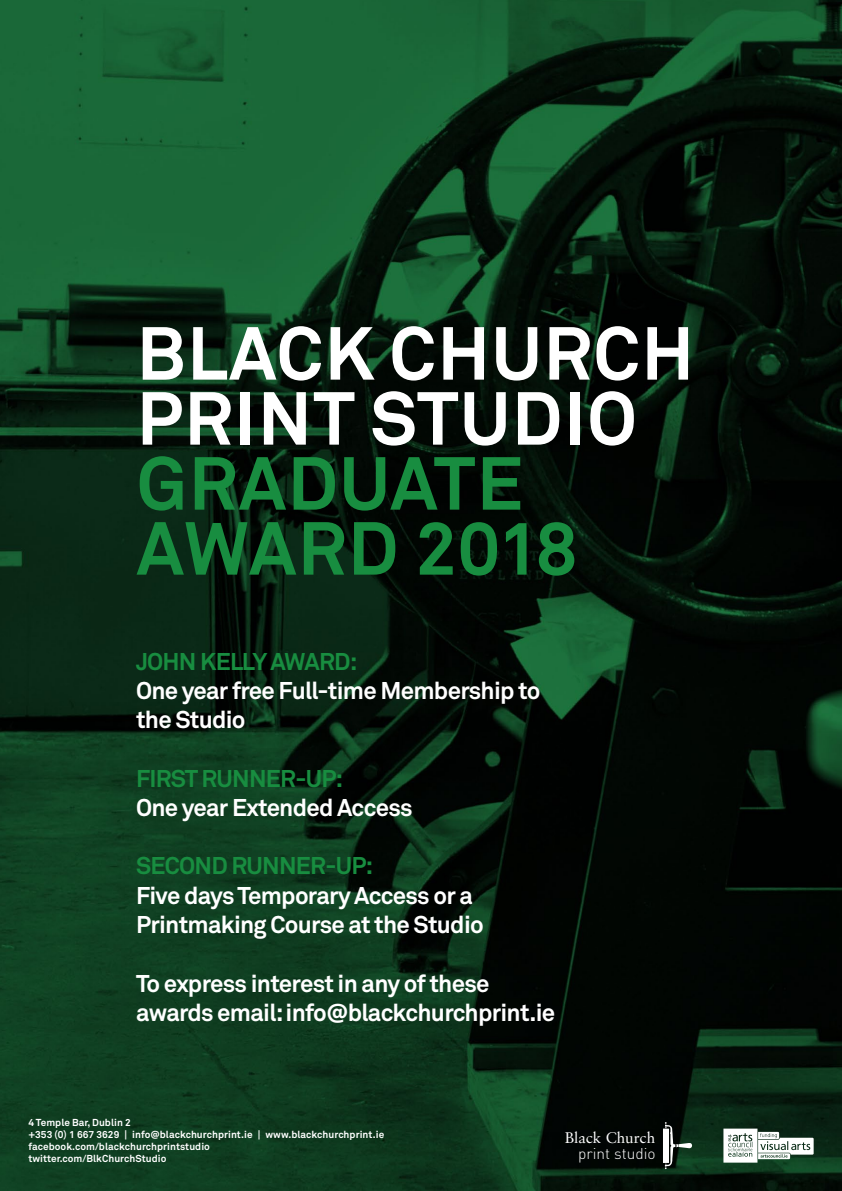
<style>
.page{position:relative;width:842px;height:1191px;background:#fff}
.page>*{position:absolute;margin:0;border:0;box-sizing:border-box;transform-origin:0 0}
.t1{font:700 74px/65px "Akkurat Pro";letter-spacing:.02em;color:#fff}
.t2{font:700 74px/65px "Akkurat Pro";letter-spacing:.01em;color:#188d40}
.t3{font:700 24px/29.3px "Akkurat Pro";letter-spacing:-.03em;color:#fff}
.t4{font:700 24px "Akkurat Pro";letter-spacing:-.03em;color:#188d40}
.t5{font:15.4px "Sabon LT Std";color:#fff}
.t6{font:300 15.4px "DIN Pro";color:#fff}
.t7{font:700 10px/12.2px "Akkurat Pro";letter-spacing:.005em;color:#fff}
</style>
<div class="page">
<img style="left:0;top:0;width:842px;height:1191px">
<svg style="left:663px;top:1122px;width:29px;height:47px"></svg>
<svg style="left:723px;top:1128px;width:91px;height:34px"></svg>
<h1 class="t1" style="left:137px;top:322px;width:559px">BLACK CHURCH<br>PRINT STUDIO</h1>
<h1 class="t2" style="left:137px;top:452px;width:443px">GRADUATE<br>AWARD 2018</h1>
<p class="t4" style="left:136px;top:646px;width:223px">JOHN KELLY AWARD:</p>
<p class="t3" style="left:136px;top:676px;width:406px">One year free Full-time Membership to the Studio</p>
<p class="t4" style="left:136px;top:763px;width:208px">FIRST RUNNER-UP:</p>
<p class="t3" style="left:136px;top:793px;width:278px">One year Extended Access</p>
<p class="t4" style="left:136px;top:851px;width:238px">SECOND RUNNER-UP:</p>
<p class="t3" style="left:136px;top:881px;width:349px">Five days Temporary Access or a<br>Printmaking Course at the Studio</p>
<p class="t3" style="left:136px;top:968px;width:421px">To express interest in any of these awards email: info@blackchurchprint.ie</p>
<p class="t7" style="left:28px;top:1116px;width:357px">4 Temple Bar, Dublin 2<br>+353 (0) 1 667 3629 | info@blackchurchprint.ie | www.blackchurchprint.ie facebook.com/blackchurchprintstudio<br>twitter.com/BlkChurchStudio</p>
<p class="t5" style="left:565px;top:1128px;width:92px">Black Church</p>
<p class="t6" style="left:578px;top:1143px;width:79px">print studio</p>
</div>
